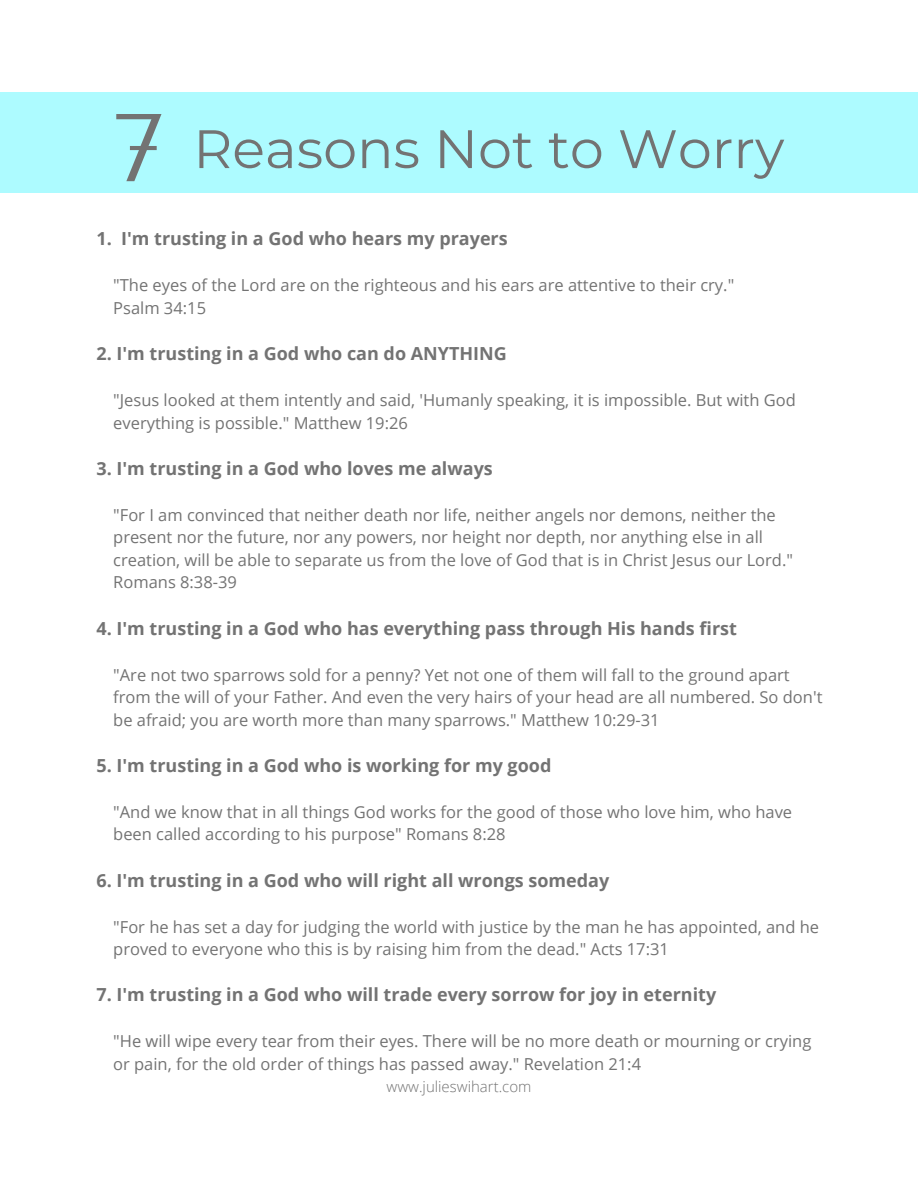
<style>
.page{position:relative;width:918px;height:1188px;background:#fff}
.page>*{position:absolute;margin:0;border:0;box-sizing:border-box;transform-origin:0 0}
.t1{font:54px "Montserrat";color:#737373}
.t2{font:700 18px "Open Sans";color:#737373}
.t3{font:16.5px/22.5px "Open Sans";color:#737373}
.t4{font:300 15px "Open Sans";color:#737373}
.s1{font-family:"Tenor Sans";font-size:96px}
</style>
<div class="page">
<div style="left:0;top:92px;width:918px;height:100px;background:#adfbff"></div>
<h1 class="t1" style="left:113px;top:116px;width:672px"><span class="s1">7</span> Reasons Not to Worry</h1>
<p class="t2" style="left:96px;top:226px;width:413px">1. I'm trusting in a God who hears my prayers</p>
<p class="t3" style="left:113px;top:274px;width:623px">"The eyes of the Lord are on the righteous and his ears are attentive to their cry."<br>Psalm 34:15</p>
<p class="t2" style="left:96px;top:341px;width:412px">2. I'm trusting in a God who can do ANYTHING</p>
<p class="t3" style="left:113px;top:389px;width:684px">"Jesus looked at them intently and said, 'Humanly speaking, it is impossible. But with God everything is possible." Matthew 19:26</p>
<p class="t2" style="left:96px;top:456px;width:398px">3. I'm trusting in a God who loves me always</p>
<p class="t3" style="left:113px;top:503px;width:681px">"For I am convinced that neither death nor life, neither angels nor demons, neither the present nor the future, nor any powers, nor height nor depth, nor anything else in all creation, will be able to separate us from the love of God that is in Christ Jesus our Lord." Romans 8:38-39</p>
<p class="t2" style="left:96px;top:615px;width:642px">4. I'm trusting in a God who has everything pass through His hands first</p>
<p class="t3" style="left:113px;top:663px;width:711px">"Are not two sparrows sold for a penny? Yet not one of them will fall to the ground apart from the will of your Father. And even the very hairs of your head are all numbered. So don't be afraid; you are worth more than many sparrows." Matthew 10:29-31</p>
<p class="t2" style="left:96px;top:753px;width:456px">5. I'm trusting in a God who is working for my good</p>
<p class="t3" style="left:113px;top:800px;width:680px">"And we know that in all things God works for the good of those who love him, who have been called according to his purpose" Romans 8:28</p>
<p class="t2" style="left:96px;top:867px;width:514px">6. I'm trusting in a God who will right all wrongs someday</p>
<p class="t3" style="left:113px;top:915px;width:707px">"For he has set a day for judging the world with justice by the man he has appointed, and he proved to everyone who this is by raising him from the dead." Acts 17:31</p>
<p class="t2" style="left:96px;top:982px;width:621px">7. I'm trusting in a God who will trade every sorrow for joy in eternity</p>
<p class="t3" style="left:113px;top:1030px;width:700px">"He will wipe every tear from their eyes. There will be no more death or mourning or crying or pain, for the old order of things has passed away." Revelation 21:4</p>
<p class="t4" style="left:387px;top:1076px;width:146px">www.julieswihart.com</p>
</div>
